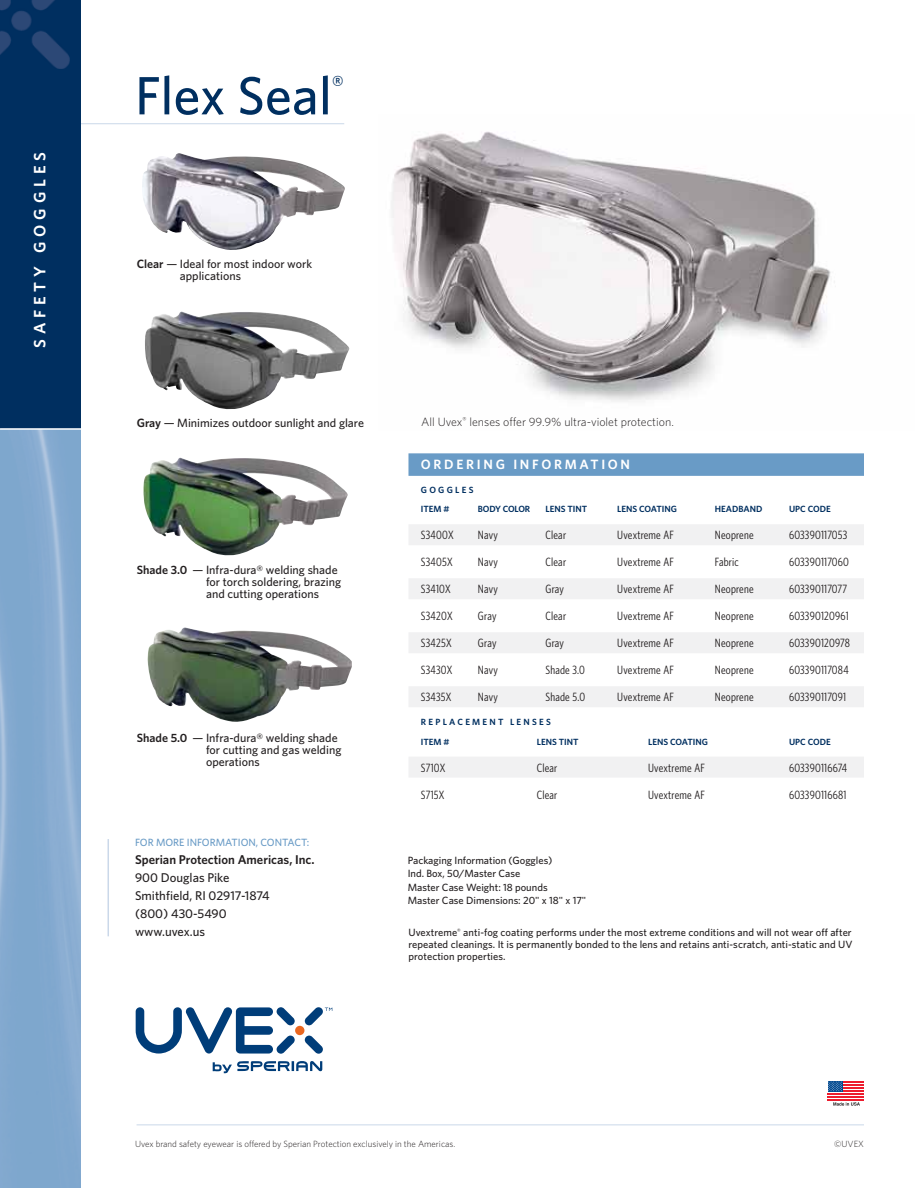
<style>
.page{position:relative;width:918px;height:1188px;background:#fff}
.page>*{position:absolute;margin:0;border:0;box-sizing:border-box;transform-origin:0 0}
.t1{font:500 54px "Whitney";color:#002f60}
.t2{font:500 21.6px "Whitney";color:#002f60}
.t3{font:600 16.5px "Whitney";letter-spacing:.295em;color:#fff}
.t4{font:600 13.5px "Whitney";letter-spacing:.2em;color:#fff}
.t5{font:500 12.75px/17.9px "Whitney";color:#231f20}
.t6{font:600 12.75px "Whitney";color:#231f20}
.t7{font:12px "Whitney Condensed";letter-spacing:.02em;color:#231f20}
.t8{font:500 12px/12px "Whitney";color:#231f20}
.t9{font:300 12px "Whitney";color:#231f20}
.t10{font:500 10.5px/13.5px "Whitney";color:#231f20;text-align:justify}
.t11{font:500 10.5px "Whitney";color:#699bc6}
.t12{font:300 9px "Whitney";color:#231f20}
.t13{font:600 9px "Whitney";color:#002f60}
.t14{font:600 9px/19.5px "Whitney";letter-spacing:.25em;color:#002f60}
.s1{font-weight:600}
</style>
<div class="page">
<img style="left:391px;top:131px;width:444px;height:271px">
<img style="left:0;top:430px;width:81px;height:758px">
<hr style="left:4px;top:123px;width:340px;height:1px;background:#cad8e9">
<div style="left:0;top:0;width:81px;height:428px;background:#002f60"></div>
<div style="left:408px;top:453px;width:456px;height:23px;background:#699bc6"></div>
<div style="left:408px;top:524px;width:456px;height:21px;background:#f1f1f2"></div>
<div style="left:408px;top:578px;width:456px;height:21px;background:#f1f1f2"></div>
<div style="left:408px;top:632px;width:456px;height:21px;background:#f1f1f2"></div>
<div style="left:408px;top:686px;width:456px;height:21px;background:#f1f1f2"></div>
<div style="left:408px;top:757px;width:456px;height:21px;background:#f1f1f2"></div>
<hr style="left:137px;top:1125px;width:727px;height:1px;background:#cad8e9">
<svg style="left:213px;top:1061px;width:109px;height:12px"></svg>
<svg style="left:136px;top:1007px;width:196px;height:47px"></svg>
<img style="left:0;top:0;width:69px;height:69px">
<hr style="left:108px;top:839px;width:1px;height:97px;background:#cad8e9">
<img style="left:142px;top:153px;width:203px;height:97px">
<img style="left:143px;top:458px;width:205px;height:97px">
<img style="left:145px;top:311px;width:205px;height:98px">
<img style="left:148px;top:627px;width:204px;height:95px">
<svg style="left:828px;top:1081px;width:36px;height:19px"></svg>
<svg style="left:833px;top:1102px;width:27px;height:4px"></svg>
<hr style="left:843px;top:1081px;width:21px;height:2px;background:#ed1b2d">
<hr style="left:843px;top:1084px;width:21px;height:2px;background:#ed1b2d">
<hr style="left:843px;top:1087px;width:21px;height:2px;background:#ed1b2d">
<hr style="left:843px;top:1090px;width:21px;height:2px;background:#ed1b2d">
<hr style="left:828px;top:1093px;width:36px;height:2px;background:#ed1b2d">
<hr style="left:828px;top:1097px;width:36px;height:1px;background:#ed1b2d">
<hr style="left:828px;top:1100px;width:36px;height:1px;background:#ed1b2d">
<div style="left:828px;top:1081px;width:14px;height:11px;background:#074d93"></div>
<svg style="left:828px;top:1081px;width:14px;height:10px"></svg>
<h3 class="t3" style="left:30px;top:348px;width:197px;rotate:-90deg">SAFETY GOGGLES</h3>
<h1 class="t1" style="left:135px;top:75px;width:198px">Flex Seal</h1>
<h2 class="t2" style="left:332px;top:75px;width:14px">®</h2>
<p class="t8" style="left:180px;top:259px;width:134px;text-indent:-43px"><span class="s1">Clear</span> — Ideal for most indoor work applications</p>
<p class="t8" style="left:137px;top:418px;width:229px"><span class="s1">Gray</span> — Minimizes outdoor sunlight and glare</p>
<p class="t8" style="left:206px;top:565px;width:137px;text-indent:-69px"><span class="s1">Shade 3.0</span> — Infra-dura® welding shade for torch soldering, brazing and cutting operations</p>
<p class="t8" style="left:206px;top:733px;width:137px;text-indent:-69px"><span class="s1">Shade 5.0</span> — Infra-dura® welding shade for cutting and gas welding operations</p>
<p class="t11" style="left:135px;top:839px;width:176px">FOR MORE INFORMATION, CONTACT:</p>
<p class="t6" style="left:135px;top:852px;width:181px">Sperian Protection Americas, Inc.</p>
<p class="t5" style="left:135px;top:870px;width:136px">900 Douglas Pike<br>Smithfield, RI 02917-1874 (800) 430-5490 www.uvex.us</p>
<p class="t9" style="left:421px;top:415px;width:254px">All Uvex<sup>®</sup> lenses offer 99.9% ultra-violet protection.</p>
<p class="t4" style="left:421px;top:456px;width:211px">ORDERING INFORMATION</p>
<p class="t14" style="left:421px;top:480px;width:54px">GOGGLES<br>ITEM #</p>
<p class="t13" style="left:478px;top:504px;width:54px">BODY COLOR</p>
<p class="t13" style="left:545px;top:504px;width:43px">LENS TINT</p>
<p class="t13" style="left:617px;top:504px;width:61px">LENS COATING</p>
<p class="t13" style="left:715px;top:504px;width:49px">HEADBAND</p>
<p class="t13" style="left:789px;top:504px;width:43px">UPC CODE</p>
<p class="t7" style="left:421px;top:528px;width:34px">S3400X</p>
<p class="t7" style="left:478px;top:528px;width:21px">Navy</p>
<p class="t7" style="left:545px;top:528px;width:22px">Clear</p>
<p class="t7" style="left:617px;top:528px;width:58px">Uvextreme AF</p>
<p class="t7" style="left:715px;top:528px;width:40px">Neoprene</p>
<p class="t7" style="left:789px;top:528px;width:60px">603390117053</p>
<p class="t7" style="left:421px;top:555px;width:33px">S3405X</p>
<p class="t7" style="left:478px;top:555px;width:21px">Navy</p>
<p class="t7" style="left:545px;top:555px;width:22px">Clear</p>
<p class="t7" style="left:617px;top:555px;width:58px">Uvextreme AF</p>
<p class="t7" style="left:715px;top:555px;width:26px">Fabric</p>
<p class="t7" style="left:789px;top:555px;width:62px">603390117060</p>
<p class="t7" style="left:421px;top:582px;width:31px">S3410X</p>
<p class="t7" style="left:478px;top:582px;width:21px">Navy</p>
<p class="t7" style="left:545px;top:582px;width:20px">Gray</p>
<p class="t7" style="left:617px;top:582px;width:58px">Uvextreme AF</p>
<p class="t7" style="left:715px;top:582px;width:40px">Neoprene</p>
<p class="t7" style="left:789px;top:582px;width:59px">603390117077</p>
<p class="t7" style="left:421px;top:609px;width:33px">S3420X</p>
<p class="t7" style="left:478px;top:609px;width:20px">Gray</p>
<p class="t7" style="left:545px;top:609px;width:22px">Clear</p>
<p class="t7" style="left:617px;top:609px;width:58px">Uvextreme AF</p>
<p class="t7" style="left:715px;top:609px;width:40px">Neoprene</p>
<p class="t7" style="left:789px;top:609px;width:61px">603390120961</p>
<p class="t7" style="left:421px;top:636px;width:32px">S3425X</p>
<p class="t7" style="left:478px;top:636px;width:20px">Gray</p>
<p class="t7" style="left:545px;top:636px;width:20px">Gray</p>
<p class="t7" style="left:617px;top:636px;width:58px">Uvextreme AF</p>
<p class="t7" style="left:715px;top:636px;width:40px">Neoprene</p>
<p class="t7" style="left:789px;top:636px;width:62px">603390120978</p>
<p class="t7" style="left:421px;top:663px;width:33px">S3430X</p>
<p class="t7" style="left:478px;top:663px;width:21px">Navy</p>
<p class="t7" style="left:545px;top:663px;width:41px">Shade 3.0</p>
<p class="t7" style="left:617px;top:663px;width:58px">Uvextreme AF</p>
<p class="t7" style="left:715px;top:663px;width:40px">Neoprene</p>
<p class="t7" style="left:789px;top:663px;width:61px">603390117084</p>
<p class="t7" style="left:421px;top:690px;width:32px">S3435X</p>
<p class="t7" style="left:478px;top:690px;width:21px">Navy</p>
<p class="t7" style="left:545px;top:690px;width:41px">Shade 5.0</p>
<p class="t7" style="left:617px;top:690px;width:58px">Uvextreme AF</p>
<p class="t7" style="left:715px;top:690px;width:40px">Neoprene</p>
<p class="t7" style="left:789px;top:690px;width:59px">603390117091</p>
<p class="t14" style="left:421px;top:712px;width:131px">REPLACEMENT LENSES<br>ITEM #</p>
<p class="t13" style="left:537px;top:736px;width:43px">LENS TINT</p>
<p class="t13" style="left:648px;top:736px;width:61px">LENS COATING</p>
<p class="t13" style="left:789px;top:736px;width:43px">UPC CODE</p>
<p class="t7" style="left:421px;top:761px;width:26px">S710X</p>
<p class="t7" style="left:537px;top:761px;width:22px">Clear</p>
<p class="t7" style="left:648px;top:761px;width:58px">Uvextreme AF</p>
<p class="t7" style="left:789px;top:761px;width:59px">603390116674</p>
<p class="t7" style="left:421px;top:788px;width:25px">S715X</p>
<p class="t7" style="left:537px;top:788px;width:22px">Clear</p>
<p class="t7" style="left:648px;top:788px;width:58px">Uvextreme AF</p>
<p class="t7" style="left:789px;top:788px;width:59px">603390116681</p>
<p class="t10" style="left:408px;top:854px;width:180px;text-align:left">Packaging Information (Goggles)<br>Ind. Box, 50/Master Case<br>Master Case Weight: 18 pounds<br>Master Case Dimensions: 20" x 18" x 17"</p>
<p class="t10" style="left:408px;top:927px;width:446px;line-height:12px">Uvextreme<sup>®</sup> anti-fog coating performs under the most extreme conditions and will not wear off after repeated cleanings. It is permanently bonded to the lens and retains anti-scratch, anti-static and UV protection properties.</p>
<p class="t12" style="left:135px;top:1138px;width:322px">Uvex brand safety eyewear is offered by Sperian Protection exclusively in the Americas.</p>
<p class="t12" style="left:834px;top:1138px;width:31px">©UVEX</p>
</div>
